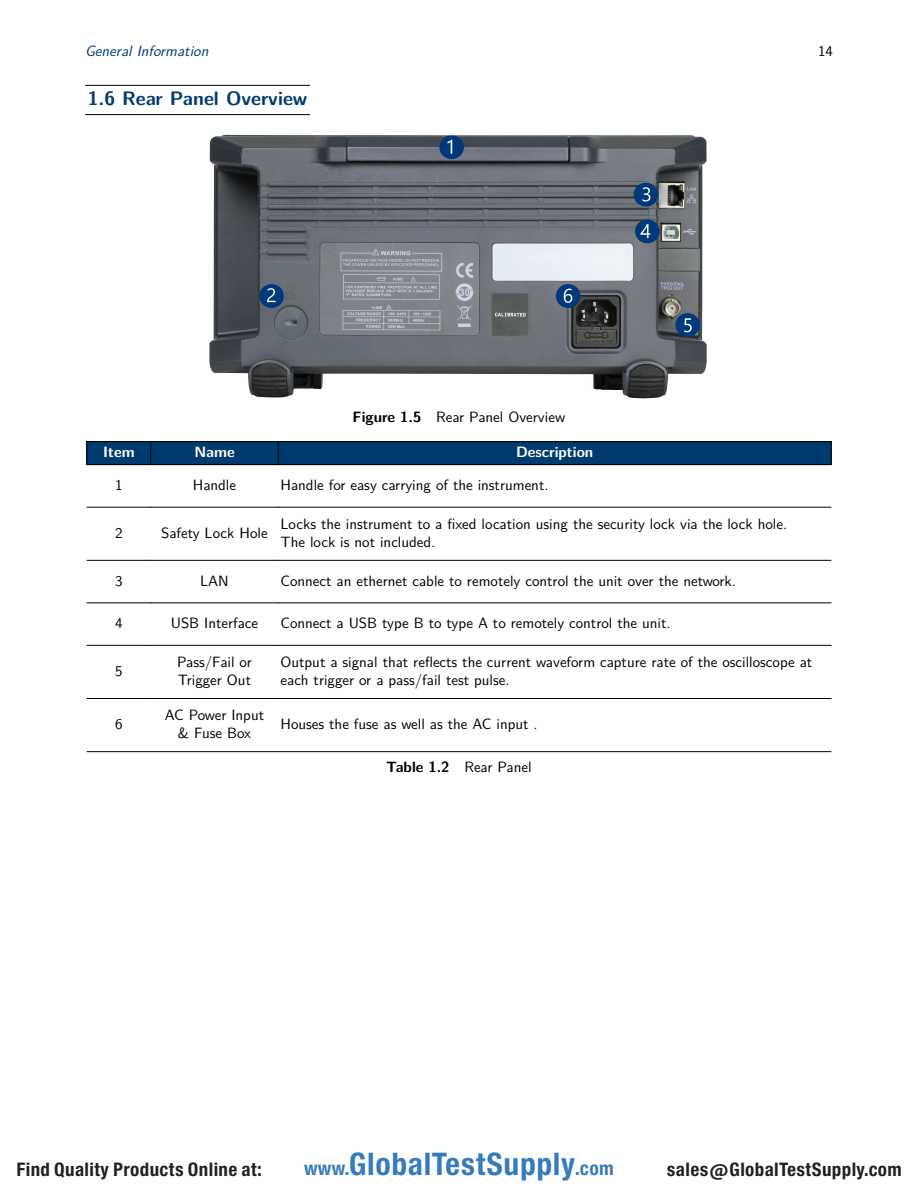
<style>
.page{position:relative;width:918px;height:1188px;background:#fff}
.page>*{position:absolute;margin:0;border:0;box-sizing:border-box;transform-origin:0 0}
.t1{font:29.7px "Europa Gro Nr 2 SBOP Bol Con";letter-spacing:.02em;color:#367bbc}
.t2{font:700 19.5px "LM Sans 10";color:#003b70}
.t3{font:17.85px "Europa Gro Nr 2 SBOP Bol Con";letter-spacing:.02em;color:#231f20}
.t4{font:15px/18.6px "LM Sans 10";color:#000}
.t5{font:700 15px "LM Sans 10";color:#fff}
.t6{font:italic 15px "LM Sans 10";color:#003b70}
.s1{font-weight:700}
.s2{font-size:18.3px}
</style>
<div class="page">
<hr style="left:85px;top:85px;width:225px;height:1px;background:#000">
<hr style="left:85px;top:114px;width:225px;height:1px;background:#000">
<img style="left:209px;top:134px;width:498px;height:265px">
<div style="left:87px;top:441px;width:64px;height:24px;background:#003b70"></div>
<hr style="left:87px;top:441px;width:64px;height:1px;background:#000">
<svg style="left:87px;top:442px;width:1px;height:22px"></svg>
<hr style="left:87px;top:464px;width:64px;height:1px;background:#000">
<div style="left:150px;top:441px;width:129px;height:24px;background:#003b70"></div>
<hr style="left:150px;top:441px;width:129px;height:1px;background:#000">
<svg style="left:150px;top:441px;width:1px;height:23px"></svg>
<hr style="left:150px;top:464px;width:129px;height:1px;background:#000">
<div style="left:278px;top:441px;width:553px;height:24px;background:#003b70"></div>
<hr style="left:278px;top:441px;width:553px;height:1px;background:#000">
<svg style="left:278px;top:442px;width:1px;height:22px"></svg>
<svg style="left:831px;top:441px;width:1px;height:24px"></svg>
<hr style="left:278px;top:464px;width:553px;height:1px;background:#000">
<hr style="left:87px;top:507px;width:64px;height:1px;background:#000">
<hr style="left:150px;top:507px;width:129px;height:1px;background:#000">
<hr style="left:278px;top:507px;width:553px;height:1px;background:#000">
<hr style="left:87px;top:560px;width:64px;height:1px;background:#000">
<hr style="left:150px;top:560px;width:129px;height:1px;background:#000">
<hr style="left:278px;top:560px;width:553px;height:1px;background:#000">
<hr style="left:87px;top:603px;width:64px;height:1px;background:#000">
<hr style="left:150px;top:603px;width:129px;height:1px;background:#000">
<hr style="left:278px;top:603px;width:553px;height:1px;background:#000">
<hr style="left:87px;top:645px;width:64px;height:1px;background:#000">
<hr style="left:150px;top:645px;width:129px;height:1px;background:#000">
<hr style="left:278px;top:645px;width:553px;height:1px;background:#000">
<hr style="left:87px;top:698px;width:64px;height:1px;background:#000">
<hr style="left:150px;top:698px;width:129px;height:1px;background:#000">
<hr style="left:278px;top:698px;width:553px;height:1px;background:#000">
<hr style="left:87px;top:751px;width:64px;height:1px;background:#000">
<hr style="left:150px;top:751px;width:129px;height:1px;background:#000">
<hr style="left:278px;top:751px;width:553px;height:1px;background:#000">
<p class="t6" style="left:85px;top:39px;width:125px">General Information</p>
<p class="t4" style="left:818px;top:40px;width:16px">14</p>
<h2 class="t2" style="left:88px;top:83px;width:221px">1.6 Rear Panel Overview</h2>
<p class="t4" style="left:353px;top:407px;width:214px"><span class="s1">Figure 1.5</span> Rear Panel Overview</p>
<p class="t5" style="left:103px;top:440px;width:33px">Item</p>
<p class="t5" style="left:194px;top:440px;width:42px">Name</p>
<p class="t5" style="left:516px;top:440px;width:79px">Description</p>
<p class="t4" style="left:115px;top:474px;width:9px">1</p>
<p class="t4" style="left:193px;top:474px;width:45px">Handle</p>
<p class="t4" style="left:281px;top:474px;width:270px">Handle for easy carrying of the instrument.</p>
<p class="t4" style="left:115px;top:522px;width:9px">2</p>
<p class="t4" style="left:161px;top:522px;width:108px">Safety Lock Hole</p>
<p class="t4" style="left:281px;top:513px;width:508px">Locks the instrument to a fixed location using the security lock via the lock hole.<br>The lock is not included.</p>
<p class="t4" style="left:115px;top:570px;width:9px">3</p>
<p class="t4" style="left:200px;top:570px;width:30px">LAN</p>
<p class="t4" style="left:281px;top:570px;width:457px">Connect an ethernet cable to remotely control the unit over the network.</p>
<p class="t4" style="left:115px;top:613px;width:9px">4</p>
<p class="t4" style="left:171px;top:613px;width:89px">USB Interface</p>
<p class="t4" style="left:281px;top:613px;width:392px">Connect a USB type B to type A to remotely control the unit.</p>
<p class="t4" style="left:115px;top:660px;width:9px">5</p>
<p class="t4" style="left:177px;top:651px;width:76px">Pass/Fail or<br>Trigger Out</p>
<p class="t4" style="left:281px;top:651px;width:533px">Output a signal that reflects the current waveform capture rate of the oscilloscope at each trigger or a pass/fail test pulse.</p>
<p class="t4" style="left:115px;top:714px;width:9px">6</p>
<p class="t4" style="left:165px;top:704px;width:101px;text-align:center">AC Power Input &amp; Fuse Box</p>
<p class="t4" style="left:281px;top:714px;width:259px">Houses the fuse as well as the AC input .</p>
<p class="t4" style="left:386px;top:756px;width:147px"><span class="s1">Table 1.2</span> Rear Panel</p>
<p class="t3" style="left:16px;top:1159px;width:247px">Find Quality Products Online at:</p>
<h1 class="t1" style="left:304px;top:1147px;width:311px"><span class="s2">www.</span>GlobalTestSupply<span class="s2">.com</span></h1>
<p class="t3" style="left:667px;top:1159px;width:236px">sales@GlobalTestSupply.com</p>
</div>
